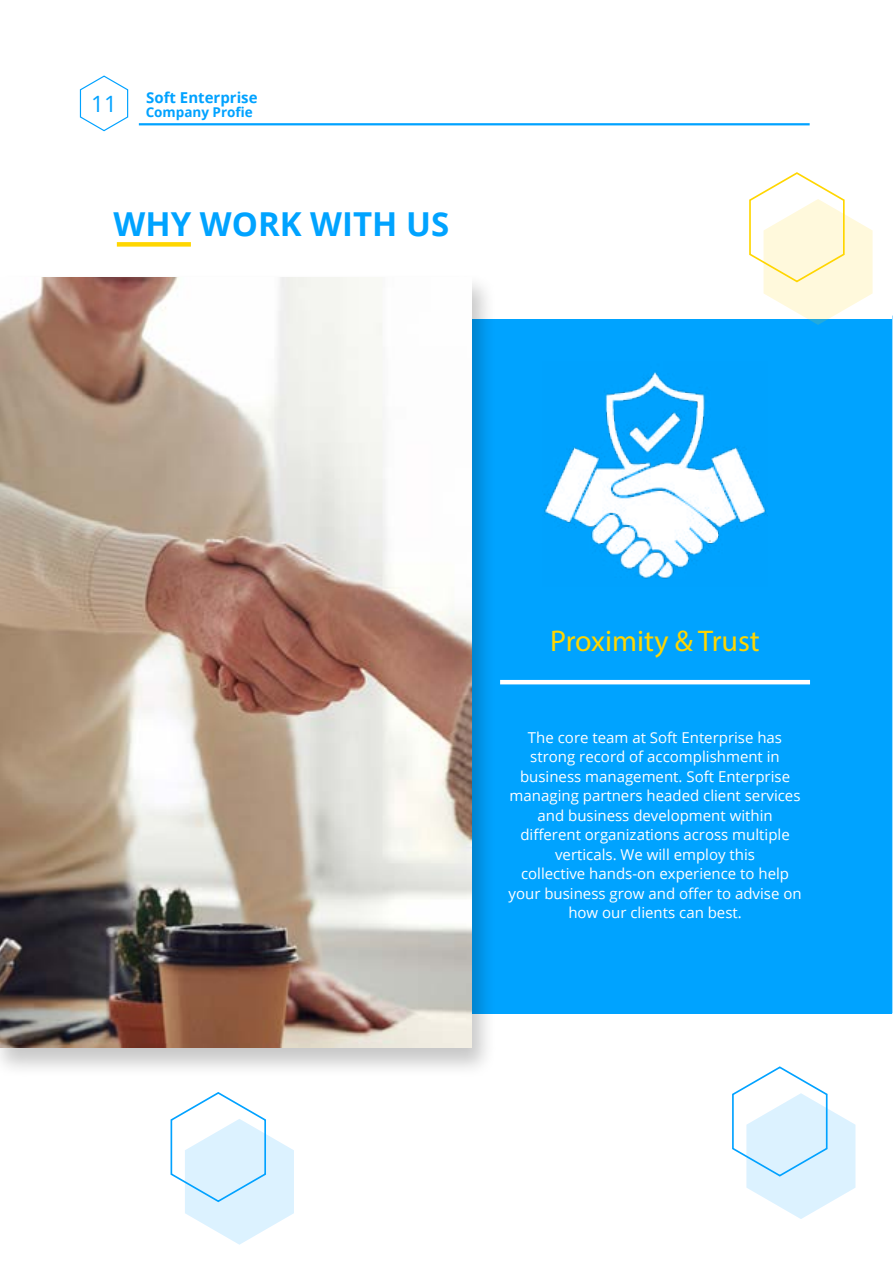
<style>
.page{position:relative;width:893px;height:1263px;background:#fff}
.page>*{position:absolute;margin:0;border:0;box-sizing:border-box;transform-origin:0 0}
.t1{font:700 33px "Open Sans";color:#00a3ff}
.t2{font:30px "Myriad Pro";color:#ffd600}
.t3{font:22.5px "Open Sans";color:#01a2ff}
.t4{font:15px/19.5px "Open Sans";color:#fff;text-align:center}
.t5{font:700 15px "Open Sans";color:#01a2ff}
.t6{font:700 13.5px "Open Sans";color:#01a2ff}
</style>
<div class="page">
<div style="left:460px;top:319px;width:432px;height:695px;background:#00a3ff"></div>
<div style="left:0;top:272px;width:497px;height:807px;background:#000;opacity:.22"></div>
<img style="left:0;top:277px;width:471px;height:770px">
<svg style="left:79px;top:75px;width:50px;height:57px"></svg>
<hr style="left:139px;top:123px;width:671px;height:2px;background:#01a2ff">
<hr style="left:500px;top:680px;width:310px;height:4px;background:#fff">
<div style="left:117px;top:242px;width:74px;height:5px;background:#ffd600"></div>
<svg style="left:749px;top:172px;width:124px;height:153px"></svg>
<svg style="left:732px;top:1066px;width:123px;height:153px"></svg>
<svg style="left:170px;top:1092px;width:124px;height:153px"></svg>
<img style="left:544px;top:372px;width:224px;height:207px">
<svg style="left:892px;top:316px;width:1px;height:697px"></svg>
<h3 class="t3" style="left:91px;top:89px;width:27px">11</h3>
<p class="t5" style="left:146px;top:87px;width:113px">Soft Enterprise</p>
<p class="t6" style="left:146px;top:103px;width:109px">Company Profie</p>
<h1 class="t1" style="left:113px;top:201px;width:337px">WHY WORK WITH US</h1>
<h2 class="t2" style="left:550px;top:622px;width:211px">Proximity &amp; Trust</h2>
<p class="t4" style="left:508px;top:727px;width:295px">The core team at Soft Enterprise has strong record of accomplishment in business management. Soft Enterprise managing partners headed client services and business development within different organizations across multiple verticals. We will employ this<br>collective hands-on experience to help your business grow and offer to advise on how our clients can best.</p>
</div>
